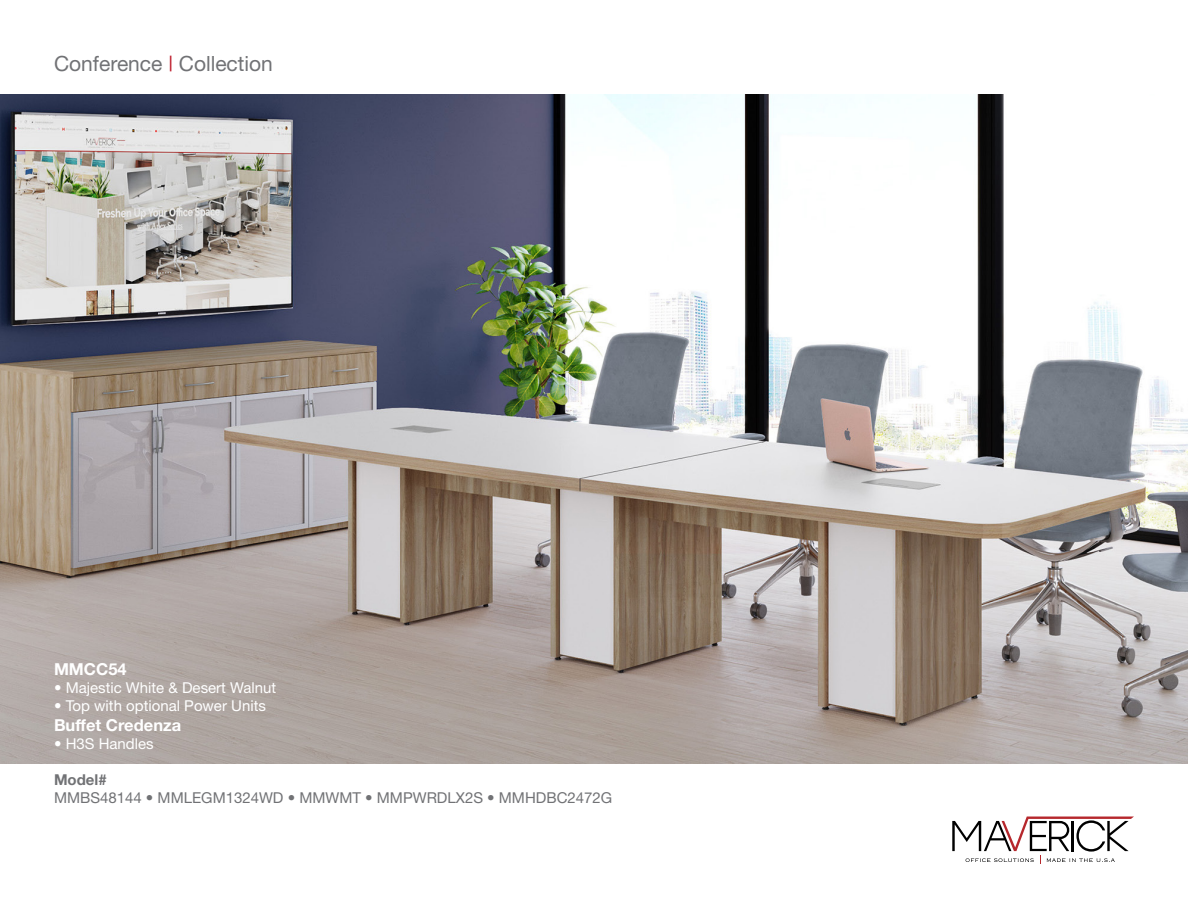
<style>
.page{position:relative;width:1188px;height:918px;background:#fff}
.page>*{position:absolute;margin:0;border:0;box-sizing:border-box;transform-origin:0 0}
.t1{font:21px "Helvetica Neue";color:#717275}
.t2{font:700 16.5px "Helvetica Neue";color:#fff}
.t3{font:15px "Helvetica Neue";color:#fff}
.t4{font:15px/18px "Helvetica Neue";color:#717275}
.s1{color:#be1d2c}
.s2{font-weight:300}
.s3{font-weight:700}
</style>
<div class="page">
<svg style="left:952px;top:817px;width:182px;height:47px"></svg>
<img style="left:0;top:95px;width:1188px;height:668px">
<p class="t1" style="left:54px;top:51px;width:220px">Conference <span class="s1">|</span> Collection</p>
<p class="t2" style="left:54px;top:659px;width:74px">MMCC54</p>
<p class="t3" style="left:54px;top:679px;width:224px">• Majestic White &amp; Desert Walnut</p>
<p class="t3" style="left:54px;top:697px;width:213px">• Top with optional Power Units</p>
<p class="t2" style="left:54px;top:715px;width:129px">Buffet Credenza</p>
<p class="t3" style="left:54px;top:734px;width:101px"><span class="s2">•</span> H3S Handles</p>
<p class="t4" style="left:54px;top:771px;width:560px"><span class="s3">Model#<br></span>MMBS48144 • MMLEGM1324WD • MMWMT • MMPWRDLX2S • MMHDBC2472G</p>
</div>
